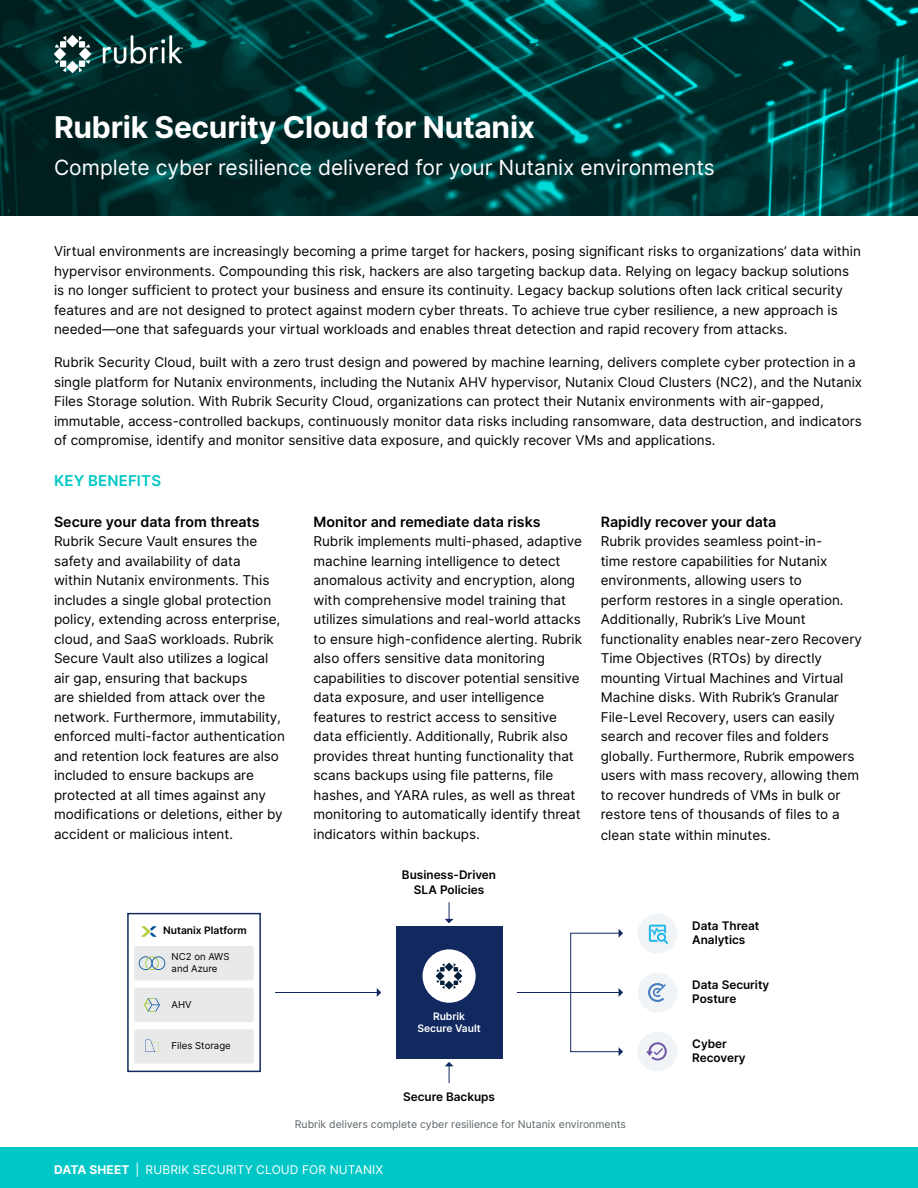
<style>
.page{position:relative;width:918px;height:1188px;background:#fff}
.page>*{position:absolute;margin:0;border:0;box-sizing:border-box;transform-origin:0 0}
.ds_title{font:700 30px "Inter";letter-spacing:-.01em;color:#fff}
.ds_subtitle{font:21px "Inter";color:#fff}
.ds_h1{font:600 15px "Inter";letter-spacing:.01em;color:#00c7c7}
.ds_h2{font:600 14.25px "Inter";color:#000}
.ds_txt{font:13.5px/19.5px "Inter";color:#000}
.t1{font:12px "Inter";letter-spacing:.01em;color:#fff}
.t2{font:600 11.85px/14.1px "Inter";color:#000}
.ds_footnote{font:10.5px "Inter";color:#5d6569}
.t3{font:600 10.35px/12.5px "Inter";color:#fff;text-align:center}
.t4{font:600 10.35px "Inter";color:#000}
.t5{font:9.6px/11.6px "Inter";color:#000}
.s1{font-weight:700}
</style>
<div class="page">
<svg style="left:0;top:0;width:918px;height:216px;background:#003534"></svg>
<img style="left:54px;top:36px;width:128px;height:36px">
<div style="left:0;top:1148px;width:918px;height:40px;background:#00c7c7"></div>
<div style="left:638px;top:914px;width:39px;height:39px;background:#f1f4f6;border-radius:50%"></div>
<svg style="left:649px;top:925px;width:19px;height:19px"></svg>
<div style="left:638px;top:973px;width:39px;height:39px;background:#f1f4f6;border-radius:50%"></div>
<svg style="left:648px;top:983px;width:18px;height:19px"></svg>
<div style="left:638px;top:1032px;width:39px;height:39px;background:#f1f4f6;border-radius:50%"></div>
<svg style="left:647px;top:1042px;width:20px;height:19px"></svg>
<hr style="left:275px;top:992px;width:102px;height:1px;background:#11295f">
<svg style="left:377px;top:988px;width:4px;height:9px"></svg>
<hr style="left:517px;top:992px;width:102px;height:1px;background:#11295f">
<svg style="left:620px;top:989px;width:3px;height:7px"></svg>
<svg style="left:445px;top:1062px;width:9px;height:21px"></svg>
<svg style="left:445px;top:902px;width:9px;height:21px"></svg>
<div style="left:396px;top:926px;width:106px;height:133px;background:#11295f"></div>
<div style="left:423px;top:949px;width:53px;height:54px;background:#fff;border-radius:50%"></div>
<div style="left:127px;top:913px;width:134px;height:159px;border:1px solid #11295f"></div>
<div style="left:134px;top:946px;width:120px;height:34px;background:#e8e9ea;border-radius:2px"></div>
<svg style="left:139px;top:956px;width:26px;height:14px"></svg>
<div style="left:134px;top:988px;width:120px;height:34px;background:#e8e9ea;border-radius:2px"></div>
<svg style="left:144px;top:998px;width:16px;height:14px"></svg>
<div style="left:134px;top:1029px;width:120px;height:35px;background:#e8e9ea;border-radius:2px"></div>
<img style="left:145px;top:1039px;width:14px;height:13px">
<svg style="left:141px;top:926px;width:16px;height:11px"></svg>
<svg style="left:445px;top:981px;width:8px;height:8px"></svg>
<svg style="left:445px;top:963px;width:8px;height:8px"></svg>
<svg style="left:454px;top:963px;width:8px;height:9px"></svg>
<svg style="left:436px;top:981px;width:9px;height:8px"></svg>
<svg style="left:436px;top:972px;width:8px;height:8px"></svg>
<svg style="left:454px;top:972px;width:8px;height:8px"></svg>
<svg style="left:454px;top:981px;width:8px;height:8px"></svg>
<svg style="left:436px;top:963px;width:9px;height:9px"></svg>
<div style="left:570px;top:933px;width:50px;height:119px;border:1px solid #11295f"></div>
<svg style="left:619px;top:929px;width:4px;height:9px"></svg>
<svg style="left:619px;top:1047px;width:4px;height:9px"></svg>
<p class="ds_title" style="left:54px;top:105px;width:482px">Rubrik Security Cloud for Nutanix</p>
<p class="ds_subtitle" style="left:54px;top:152px;width:662px">Complete cyber resilience delivered for your Nutanix environments</p>
<p class="ds_txt" style="left:54px;top:241px;width:809px">Virtual environments are increasingly becoming a prime target for hackers, posing significant risks to organizations’ data within hypervisor environments. Compounding this risk, hackers are also targeting backup data. Relying on legacy backup solutions is no longer sufficient to protect your business and ensure its continuity. Legacy backup solutions often lack critical security features and are not designed to protect against modern cyber threats. To achieve true cyber resilience, a new approach is needed—one that safeguards your virtual workloads and enables threat detection and rapid recovery from attacks.</p>
<p class="ds_txt" style="left:54px;top:352px;width:810px">Rubrik Security Cloud, built with a zero trust design and powered by machine learning, delivers complete cyber protection in a single platform for Nutanix environments, including the Nutanix AHV hypervisor, Nutanix Cloud Clusters (NC2), and the Nutanix Files Storage solution. With Rubrik Security Cloud, organizations can protect their Nutanix environments with air-gapped, immutable, access-controlled backups, continuously monitor data risks including ransomware, data destruction, and indicators of compromise, identify and monitor sensitive data exposure, and quickly recover VMs and applications.</p>
<p class="ds_h1" style="left:54px;top:470px;width:108px">KEY BENEFITS</p>
<p class="ds_h2" style="left:54px;top:511px;width:207px">Secure your data from threats</p>
<p class="ds_txt" style="left:54px;top:531px;width:232px">Rubrik Secure Vault ensures the safety and availability of data<br>within Nutanix environments. This includes a single global protection policy, extending across enterprise, cloud, and SaaS workloads. Rubrik Secure Vault also utilizes a logical air gap, ensuring that backups<br>are shielded from attack over the network. Furthermore, immutability, enforced multi-factor authentication and retention lock features are also included to ensure backups are protected at all times against any modifications or deletions, either by accident or malicious intent.</p>
<p class="t4" style="left:163px;top:923px;width:85px">Nutanix Platform</p>
<p class="t5" style="left:172px;top:951px;width:59px">NC2 on AWS and Azure</p>
<p class="t5" style="left:172px;top:998px;width:22px">AHV</p>
<p class="t5" style="left:172px;top:1040px;width:61px">Files Storage</p>
<p class="ds_h2" style="left:314px;top:511px;width:229px">Monitor and remediate data risks</p>
<p class="ds_txt" style="left:314px;top:531px;width:270px">Rubrik implements multi-phased, adaptive machine learning intelligence to detect anomalous activity and encryption, along with comprehensive model training that utilizes simulations and real-world attacks to ensure high-confidence alerting. Rubrik also offers sensitive data monitoring capabilities to discover potential sensitive data exposure, and user intelligence features to restrict access to sensitive data efficiently. Additionally, Rubrik also provides threat hunting functionality that scans backups using file patterns, file hashes, and YARA rules, as well as threat monitoring to automatically identify threat indicators within backups.</p>
<p class="t2" style="left:402px;top:868px;width:96px;text-align:center">Business-Driven<br>SLA Policies</p>
<p class="t3" style="left:417px;top:1010px;width:65px">Rubrik<br>Secure Vault</p>
<p class="t2" style="left:403px;top:1089px;width:94px">Secure Backups</p>
<p class="ds_h2" style="left:601px;top:511px;width:177px">Rapidly recover your data</p>
<p class="ds_txt" style="left:601px;top:531px;width:263px">Rubrik provides seamless point-in-<br>time restore capabilities for Nutanix environments, allowing users to<br>perform restores in a single operation.<br>Additionally, Rubrik’s Live Mount functionality enables near-zero Recovery Time Objectives (RTOs) by directly mounting Virtual Machines and Virtual Machine disks. With Rubrik’s Granular File-Level Recovery, users can easily search and recover files and folders globally. Furthermore, Rubrik empowers users with mass recovery, allowing them to recover hundreds of VMs in bulk or restore tens of thousands of files to a</p>
<p class="ds_txt" style="left:601px;top:825px;width:172px">clean state within minutes.</p>
<p class="t2" style="left:692px;top:918px;width:69px">Data Threat<br>Analytics</p>
<p class="t2" style="left:692px;top:977px;width:79px">Data Security<br>Posture</p>
<p class="t2" style="left:692px;top:1036px;width:55px">Cyber<br>Recovery</p>
<p class="ds_footnote" style="left:295px;top:1117px;width:333px">Rubrik delivers complete cyber resilience for Nutanix environments</p>
<p class="t1" style="left:54px;top:1160px;width:331px"><span class="s1">DATA SHEET</span> | Rubrik Security Cloud for Nutan ix</p>
</div>
